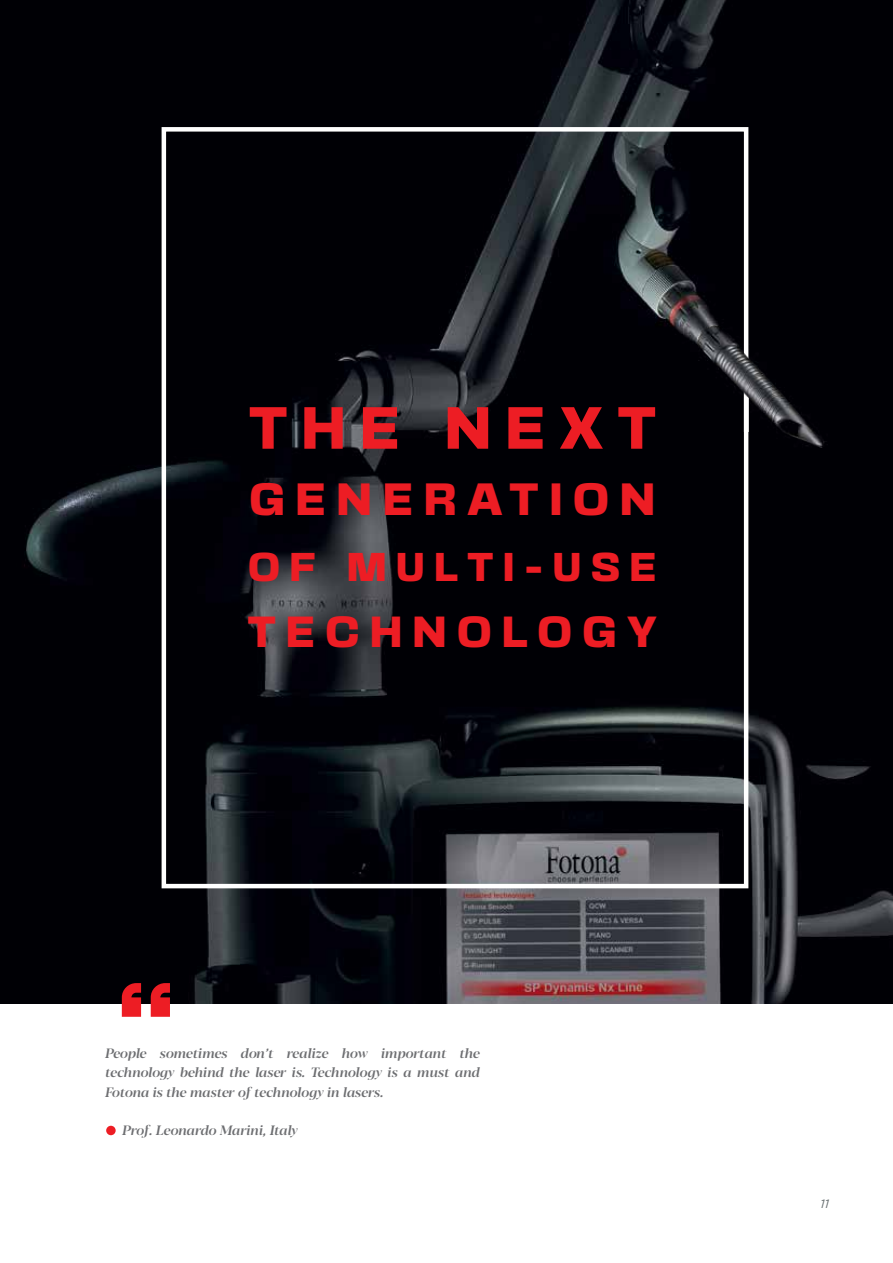
<style>
.page{position:relative;width:893px;height:1263px;background:#fff}
.page>*{position:absolute;margin:0;border:0;box-sizing:border-box;transform-origin:0 0}
.t1{font:900 53.25px "Basement Grotesque";letter-spacing:.28em;color:#ed1d24}
.t2{font:900 40.5px "Basement Grotesque";letter-spacing:.28em;color:#ed1d24}
.t3{font:900 39px "Basement Grotesque";letter-spacing:.28em;color:#ed1d24}
.t4{font:900 36px "Basement Grotesque";letter-spacing:.28em;color:#ed1d24}
.t5{font:italic 500 13.5px/19.5px "Blacker Display";color:#6d6e71;text-align:justify}
.t6{font:italic 12px "Gotham OT";color:#656d6f}
</style>
<div class="page">
<img style="left:0;top:0;width:893px;height:1004px">
<svg style="left:159px;top:125px;width:592px;height:766px"></svg>
<div style="left:106px;top:1126px;width:10px;height:9px;background:#ed1d24;border-radius:50%"></div>
<svg style="left:122px;top:983px;width:48px;height:34px"></svg>
<img style="left:686px;top:311px;width:150px;height:150px">
<h1 class="t1" style="left:249px;top:395px;width:407px">THE NEXT</h1>
<h2 class="t2" style="left:250px;top:474px;width:407px">GENERATION</h2>
<h3 class="t4" style="left:249px;top:545px;width:409px">OF MULTI-USE</h3>
<h3 class="t3" style="left:248px;top:608px;width:410px">TECHNOLOGY</h3>
<p class="t5" style="left:105px;top:1044px;width:376px">People sometimes don’t realize how important the technology behind the laser is. Technology is a must and Fotona is the master of technology in lasers.</p>
<p class="t5" style="left:122px;top:1121px;width:177px">Prof. Leonardo Marini, Italy</p>
<p class="t6" style="left:820px;top:1197px;width:10px">11</p>
</div>
